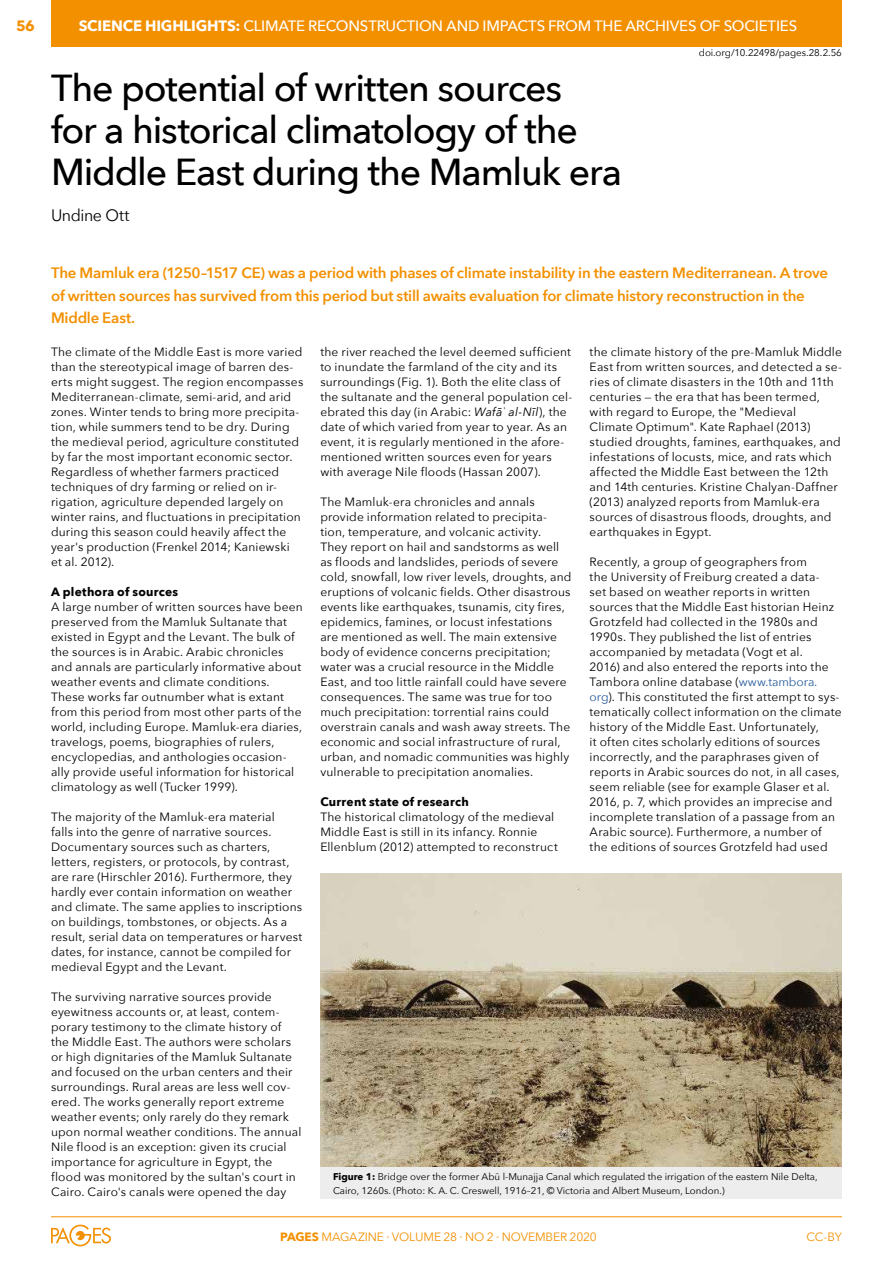
<style>
.page{position:relative;width:893px;height:1263px;background:#fff}
.page>*{position:absolute;margin:0;border:0;box-sizing:border-box;transform-origin:0 0}
.t1{font:500 37.5px/42px "Avenir Next";letter-spacing:-.025em;color:#000}
.t2{font:16.5px "Avenir Next";letter-spacing:-.025em;color:#000}
.t3{font:600 15px/22.5px "Avenir Next";letter-spacing:-.015em;color:#f39000}
.t4{font:500 15px "Avenir Next";letter-spacing:-.015em;color:#fff}
.t5{font:700 15px "Avenir Next";color:#f39000}
.t6{font:12px/15px "Avenir Next";letter-spacing:.015em;color:#000}
.t7{font:12px "Avenir Next";letter-spacing:-.01em;color:#f39000}
.t8{font:700 12px "Avenir Next";letter-spacing:.02em;color:#000}
.t9{font:9.75px/13.5px "Avenir Next";color:#000}
.s1{font-weight:700}
.s2{font-style:italic}
.s3{font-family:"Arial";font-style:italic}
.s4{color:#275b9b}
</style>
<div class="page">
<hr style="left:51px;top:1216px;width:791px;height:1px;background:#f39000">
<svg style="left:51px;top:1225px;width:60px;height:21px"></svg>
<div style="left:51px;top:0;width:791px;height:46px;background:#f39000"></div>
<div style="left:320px;top:1166px;width:522px;height:33px;background:#ededed"></div>
<img style="left:320px;top:874px;width:522px;height:292px">
<p class="t5" style="left:16px;top:13px;width:20px">56</p>
<p class="t4" style="left:79px;top:13px;width:558px"><span class="s1">SCIENCE HIGHLIGHTS:</span> Climate Reconstruction an d I mpacts from the Arc</p>
<p class="t4" style="left:655px;top:13px;width:144px">hives of Societies</p>
<h1 class="t1" style="left:51px;top:66px;width:573px">The potential of written sources<br>for a historical climatology of the<br>Middle East during the Mamluk era</h1>
<h2 class="t2" style="left:51px;top:202px;width:80px">Undine Ott</h2>
<p class="t9" style="left:699px;top:46px;width:145px">doi.org/10.22498/pages.28.2.56</p>
<p class="t3" style="left:51px;top:261px;width:779px">The Mamluk era (1250–1517 CE) was a period with phases of climate instability in the eastern Mediterranean. A trove of written sources has survived from this period but still awaits evaluation for climate history reconstruction in the<br>Middle East.</p>
<p class="t6" style="left:51px;top:344px;width:254px">The climate of the Middle East is more varied than the stereotypical image of barren des&shy;erts might suggest. The region encompasses Mediterranean-climate, semi-arid, and arid zones. Winter tends to bring more precipita&shy;tion, while summers tend to be dry. During the medieval period, agriculture constituted by far the most important economic sector.<br>Regardless of whether farmers practiced techniques of dry farming or relied on ir&shy;rigation, agriculture depended largely on winter rains, and fluctuations in precipitation during this season could heavily affect the year's production (Frenkel 2014; Kaniewski et al. 2012).</p>
<p class="t8" style="left:51px;top:582px;width:129px">A plethora of sources</p>
<p class="t6" style="left:51px;top:599px;width:253px">A large number of written sources have been preserved from the Mamluk Sultanate that existed in Egypt and the Levant. The bulk of the sources is in Arabic. Arabic chronicles and annals are particularly informative about weather events and climate conditions.<br>These works far outnumber what is extant from this period from most other parts of the world, including Europe. Mamluk-era diaries, travelogs, poems, biographies of rulers, encyclopedias, and anthologies occasion&shy;ally provide useful information for historical climatology as well (Tucker 1999).</p>
<p class="t6" style="left:51px;top:809px;width:253px">The majority of the Mamluk-era material<br>falls into the genre of narrative sources.<br>Documentary sources such as charters, letters, registers, or protocols, by contrast, are rare (Hirschler 2016). Furthermore, they hardly ever contain information on weather and climate. The same applies to inscriptions on buildings, tombstones, or objects. As a result, serial data on temperatures or harvest dates, for instance, cannot be compiled for medieval Egypt and the Levant.</p>
<p class="t6" style="left:51px;top:989px;width:252px">The surviving narrative sources provide eyewitness accounts or, at least, contem&shy;porary testimony to the climate history of the Middle East. The authors were scholars or high dignitaries of the Mamluk Sultanate and focused on the urban centers and their surroundings. Rural areas are less well cov&shy;ered. The works generally report extreme weather events; only rarely do they remark upon normal weather conditions. The annual Nile flood is an exception: given its crucial importance for agriculture in Egypt, the flood was monitored by the sultan's court in Cairo. Cairo's canals were opened the day</p>
<p class="t6" style="left:320px;top:344px;width:254px">the river reached the level deemed sufficient to inundate the farmland of the city and its surroundings (Fig. 1). Both the elite class of the sultanate and the general population cel&shy;ebrated this day (in Arabic: <span class="s2">Wafā</span><span class="s3">ʾ</span> <span class="s2">al-Nīl</span>), the date of which varied from year to year. As an event, it is regularly mentioned in the afore&shy;mentioned written sources even for years with average Nile floods (Hassan 2007).</p>
<p class="t6" style="left:320px;top:494px;width:253px">The Mamluk-era chronicles and annals provide information related to precipita&shy;tion, temperature, and volcanic activity.<br>They report on hail and sandstorms as well as floods and landslides, periods of severe cold, snowfall, low river levels, droughts, and eruptions of volcanic fields. Other disastrous events like earthquakes, tsunamis, city fires, epidemics, famines, or locust infestations are mentioned as well. The main extensive body of evidence concerns precipitation; water was a crucial resource in the Middle East, and too little rainfall could have severe consequences. The same was true for too much precipitation: torrential rains could overstrain canals and wash away streets. The economic and social infrastructure of rural, urban, and nomadic communities was highly vulnerable to precipitation anomalies.</p>
<p class="t8" style="left:320px;top:792px;width:150px">Current state of research</p>
<p class="t6" style="left:320px;top:809px;width:239px">The historical climatology of the medieval<br>Middle East is still in its infancy. Ronnie<br>Ellenblum (2012) attempted to reconstruct</p>
<p class="t6" style="left:590px;top:344px;width:254px">the climate history of the pre-Mamluk Middle East from written sources, and detected a se&shy;ries of climate disasters in the 10th and 11th centuries — the era that has been termed, with regard to Europe, the "Medieval Climate Optimum". Kate Raphael (2013) studied droughts, famines, earthquakes, and infestations of locusts, mice, and rats which affected the Middle East between the 12th and 14th centuries. Kristine Chalyan-Daffner (2013) analyzed reports from Mamluk-era sources of disastrous floods, droughts, and earthquakes in Egypt.</p>
<p class="t6" style="left:590px;top:554px;width:253px">Recently, a group of geographers from<br>the University of Freiburg created a data-<br>set based on weather reports in written sources that the Middle East historian Heinz Grotzfeld had collected in the 1980s and 1990s. They published the list of entries accompanied by metadata (Vogt et al.<br>2016) and also entered the reports into the Tambora online database (<span class="s4">www.tambora. org</span>). This constituted the first attempt to sys&shy;tematically collect information on the climate history of the Middle East. Unfortunately,<br>it often cites scholarly editions of sources incorrectly, and the paraphrases given of reports in Arabic sources do not, in all cases, seem reliable (see for example Glaser et al.<br>2016, p. 7, which provides an imprecise and incomplete translation of a passage from an Arabic source). Furthermore, a number of the editions of sources Grotzfeld had used</p>
<p class="t9" style="left:333px;top:1170px;width:486px"><span class="s1">Figure 1:</span> Bridge over the former Abū l-Munajja Canal which regulated the irrigation of the eastern Nile Delta,<br>Cairo, 1260s. (Photo: K. A. C. Creswell, 1916–21, © Victoria and Albert Museum, London.)</p>
<p class="t7" style="left:280px;top:1227px;width:240px"><span class="s1">PAGES</span> MAGAZINE ∙ VOLUME 28 ∙ NO 2 ∙ Novem</p>
<p class="t7" style="left:546px;top:1227px;width:53px">ber 2020</p>
<p class="t7" style="left:807px;top:1227px;width:37px">CC-BY</p>
</div>
